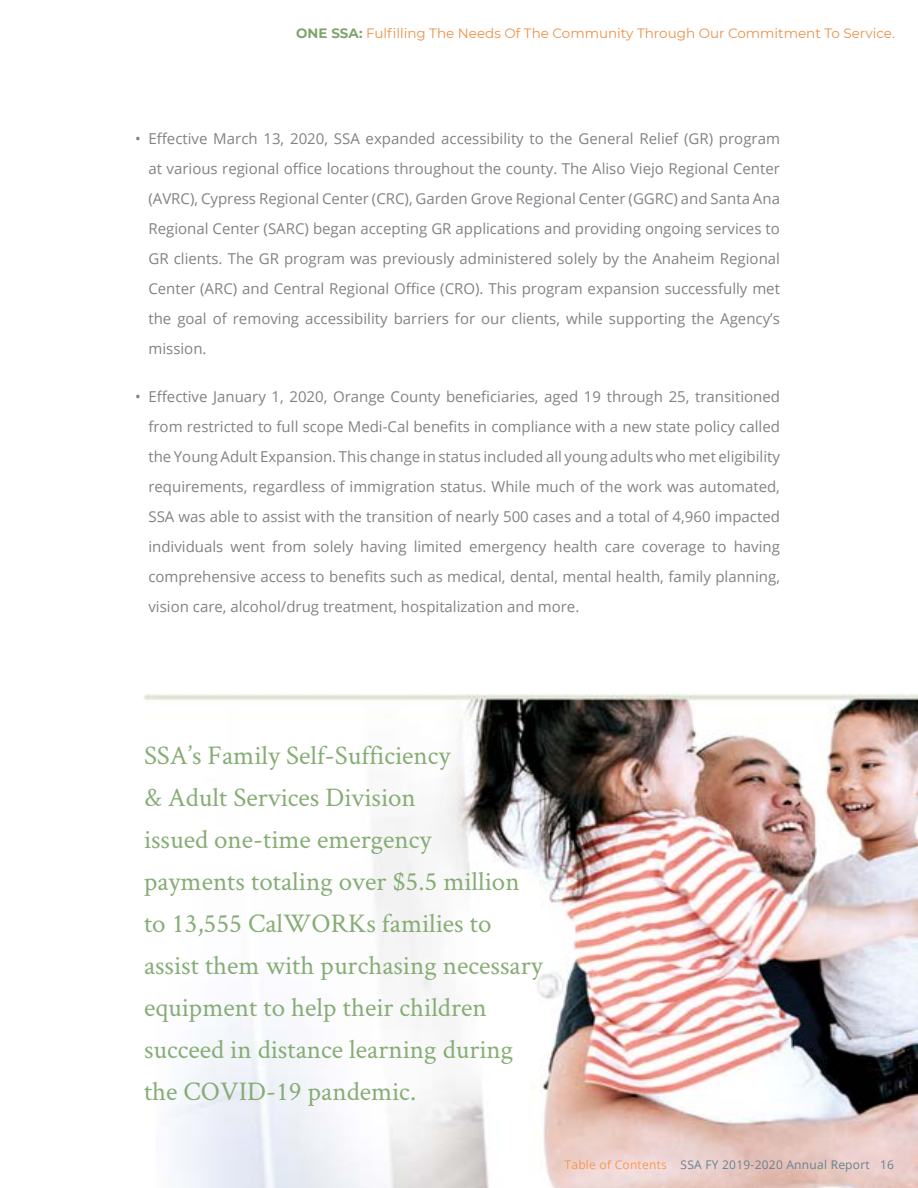
<style>
.page{position:relative;width:918px;height:1188px;background:#fff}
.page>*{position:absolute;margin:0;border:0;box-sizing:border-box;transform-origin:0 0}
.t1{font:27px/42px "Crimson Text";color:#87ad76}
.t2{font:15px/30px "Open Sans";color:#808285;text-align:justify}
.t3{font:13.5px "Montserrat";color:#eb9148}
.t4{font:12px "Open Sans";letter-spacing:.02em;color:#658396}
.s1{font-weight:700;color:#80a46f}
.s2{color:#f8984d}
</style>
<div class="page">
<img style="left:144px;top:694px;width:774px;height:494px">
<p class="t3" style="left:296px;top:24px;width:600px"><span class="s1">ONE SSA:</span> Fulfilling The Needs Of The Community Through Our Commitment To Service.</p>
<p class="t2" style="left:148px;top:123px;width:633px;text-indent:-13px">• Effective March 13, 2020, SSA expanded accessibility to the General Relief (GR) program at various regional office locations throughout the county. The Aliso Viejo Regional Center (AVRC), Cypress Regional Center (CRC), Garden Grove Regional Center (GGRC) and Santa Ana Regional Center (SARC) began accepting GR applications and providing ongoing services to GR clients. The GR program was previously administered solely by the Anaheim Regional Center (ARC) and Central Regional Office (CRO). This program expansion successfully met the goal of removing accessibility barriers for our clients, while supporting the Agency’s mission.</p>
<p class="t2" style="left:148px;top:381px;width:633px;text-indent:-13px">• Effective January 1, 2020, Orange County beneficiaries, aged 19 through 25, transitioned from restricted to full scope Medi-Cal benefits in compliance with a new state policy called the Young Adult Expansion. This change in status included all young adults who met eligibility requirements, regardless of immigration status. While much of the work was automated, SSA was able to assist with the transition of nearly 500 cases and a total of 4,960 impacted individuals went from solely having limited emergency health care coverage to having comprehensive access to benefits such as medical, dental, mental health, family planning, vision care, alcohol/drug treatment, hospitalization and more.</p>
<p class="t1" style="left:144px;top:733px;width:400px">SSA’s Family Self-Sufficiency<br>&amp; Adult Services Division<br>issued one-time emergency<br>payments totaling over $5.5 million to 13,555 CalWORKs families to assist them with purchasing necessary equipment to help their children succeed in distance learning during the COVID-19 pandemic.</p>
<p class="t4" style="left:565px;top:1157px;width:331px"><span class="s2">Table of Contents</span> SSA FY 2019-2020 Annual Report 16</p>
</div>
